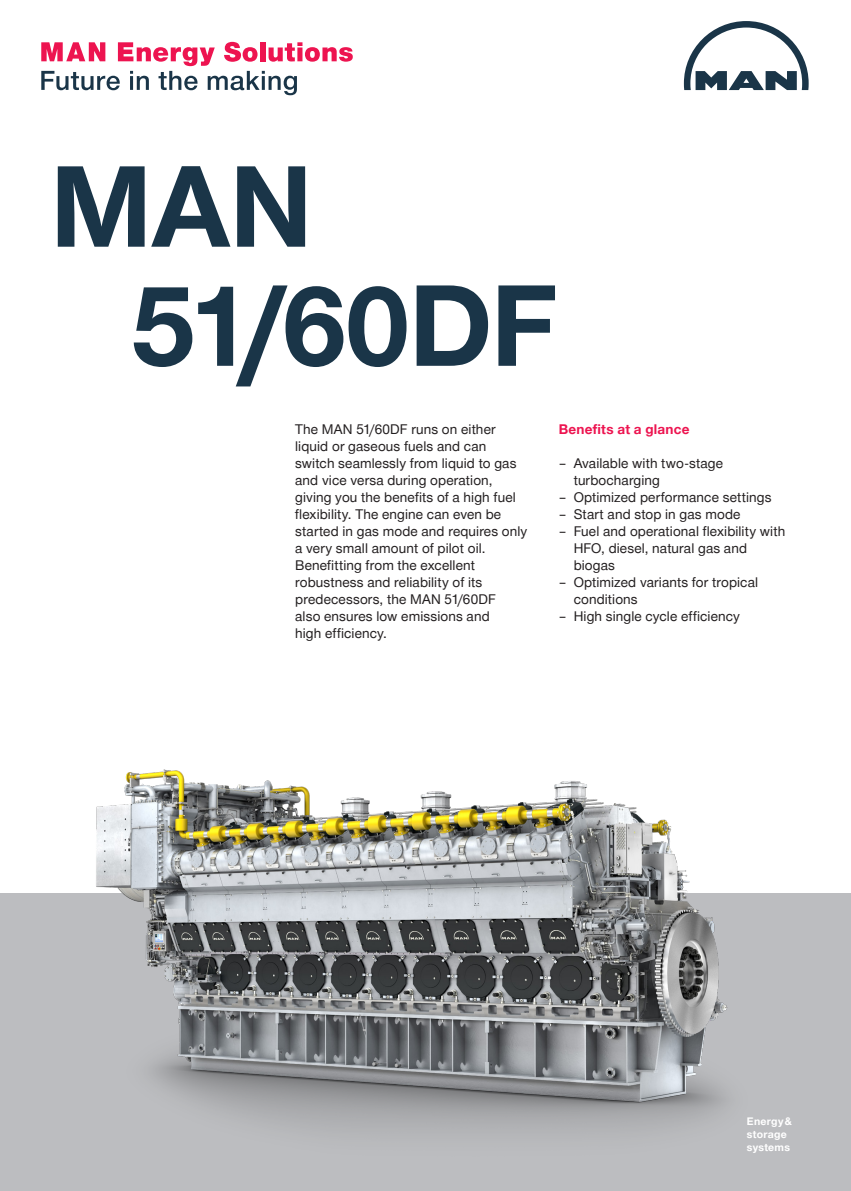
<style>
.page{position:relative;width:851px;height:1191px;background:#fff}
.page>*{position:absolute;margin:0;border:0;box-sizing:border-box;transform-origin:0 0}
.A4_10_Headline_1{font:700 112.5px "Man Global";color:#1a3548}
.A4_21_Copy{font:13.5px/17px "Man Global";letter-spacing:.01em;color:#231f20}
.A4_14_Headline_5{font:700 13.5px "Man Global";letter-spacing:.02em;color:#ed1450}
.t1{font:700 10.5px/12.8px "Man Global";letter-spacing:.025em;color:#fff}
</style>
<div class="page">
<div style="left:0;top:893px;width:850px;height:298px;background:#bcbdc0"></div>
<img style="left:96px;top:769px;width:632px;height:360px">
<svg style="left:683px;top:21px;width:125px;height:69px"></svg>
<svg style="left:41px;top:42px;width:312px;height:53px"></svg>
<p class="A4_10_Headline_1" style="left:50px;top:142px;width:264px">MAN</p>
<p class="A4_10_Headline_1" style="left:132px;top:261px;width:426px">51/60DF</p>
<p class="A4_21_Copy" style="left:295px;top:421px;width:233px">The MAN 51/60DF runs on either liquid or gaseous fuels and can switch seamlessly from liquid to gas and vice versa during operation, giving you the benefits of a high fuel flexibility. The engine can even be started in gas mode and requires only a very small amount of pilot oil.</p>
<p class="A4_21_Copy" style="left:295px;top:557px;width:202px">Benefitting from the excellent robustness and reliability of its predecessors, the MAN 51/60DF</p>
<p class="A4_21_Copy" style="left:295px;top:608px;width:196px">also ensures low emissions and</p>
<p class="A4_21_Copy" style="left:295px;top:625px;width:93px">high efficiency.</p>
<p class="A4_14_Headline_5" style="left:558px;top:421px;width:132px">Benefits at a glance</p>
<p class="A4_21_Copy" style="left:573px;top:455px;width:151px;text-indent:-15px">– Available with two-stage turbocharging</p>
<p class="A4_21_Copy" style="left:558px;top:489px;width:214px">– Optimized performance settings</p>
<p class="A4_21_Copy" style="left:558px;top:506px;width:183px">– Start and stop in gas mode</p>
<p class="A4_21_Copy" style="left:573px;top:523px;width:213px;text-indent:-15px">– Fuel and operational flexibility with<br>HFO, diesel, natural gas and biogas</p>
<p class="A4_21_Copy" style="left:573px;top:574px;width:186px;text-indent:-15px">– Optimized variants for tropical conditions</p>
<p class="A4_21_Copy" style="left:558px;top:608px;width:182px">– High single cycle efficiency</p>
<p class="t1" style="left:746px;top:1115px;width:47px">Energy &amp; storage systems</p>
</div>
